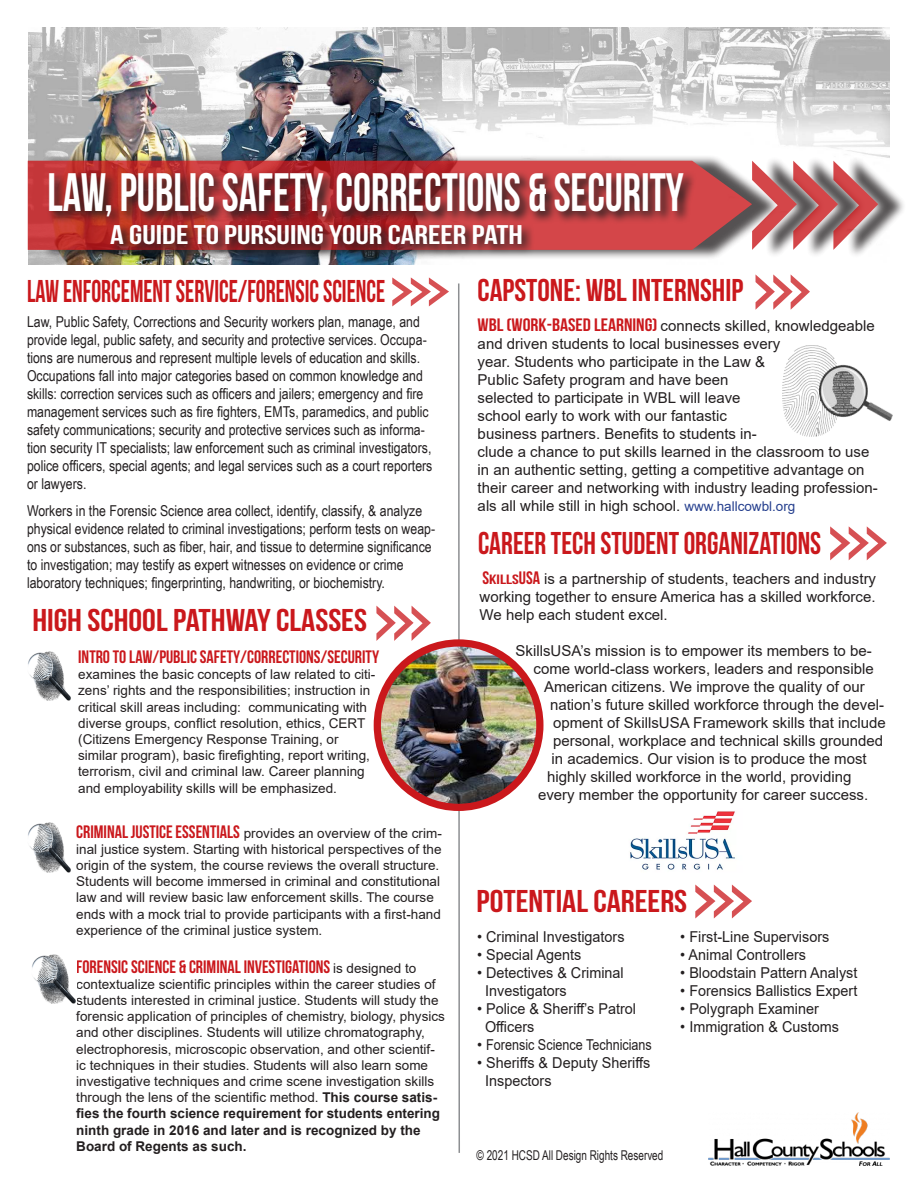
<style>
.page{position:relative;width:918px;height:1188px;background:#fff}
.page>*{position:absolute;margin:0;border:0;box-sizing:border-box;transform-origin:0 0}
.t1{font:54px "Bebas Neue";color:#fff;scale:.84 1}
.t2{font:31.5px "Bebas Neue";color:#ca181c;scale:1.1 1}
.t3{font:31.5px "Bebas Neue";color:#ca181c;scale:.79 1}
.t4{font:31.5px "Bebas Neue";color:#ca181c;scale:.93 1}
.t5{font:31.5px "Bebas Neue";color:#ca181c}
.t6{font:27px "Bebas Neue";color:#fff;scale:1.25 1}
.t7{font:18px "Bebas Neue";color:#ca181c}
.t8{font:15px/18px "Arial";color:#231f20}
.t9{font:15px/18px "Arial Narrow";color:#231f20}
.t10{font:15px/18px "Arial";color:#231f20;scale:.96 1}
.t11{font:13.5px/16.2px "Arial";color:#231f20}
.t12{font:13.5px "Arial Narrow";color:#231f20;scale:.9 1}
.s1{font-family:"Bebas Neue";font-size:18px;color:#ca181c}
.s2{font-family:"Arial";font-size:13.5px;color:#231f20}
.s3{font-weight:700}
.s4{font-size:13.5px;color:#253f8e}
.s5{font-family:"Bebas Neue";font-size:13.5px;color:#ca181c}
</style>
<div class="page">
<svg style="left:458px;top:283px;width:2px;height:870px"></svg>
<img style="left:377px;top:643px;width:163px;height:164px">
<div style="left:374px;top:639px;width:169px;height:172px;border:7px solid #ca181c;border-radius:50%"></div>
<svg style="left:376px;top:606px;width:55px;height:35px"></svg>
<svg style="left:392px;top:277px;width:57px;height:29px"></svg>
<svg style="left:695px;top:885px;width:57px;height:34px"></svg>
<svg style="left:756px;top:274px;width:54px;height:36px"></svg>
<svg style="left:830px;top:526px;width:57px;height:34px"></svg>
<img style="left:709px;top:1112px;width:181px;height:54px">
<img style="left:28px;top:27px;width:862px;height:238px">
<div style="left:41px;top:155px;width:740px;height:105px;background:#231f20;opacity:.97"></div>
<svg style="left:28px;top:161px;width:724px;height:89px;background:#be4d4f"></svg>
<svg style="left:47px;top:171px;width:650px;height:86px;background:#903436"></svg>
<div style="left:765px;top:156px;width:61px;height:103px;background:#231f20;opacity:.97"></div>
<div style="left:807px;top:156px;width:60px;height:103px;background:#231f20;opacity:.97"></div>
<div style="left:847px;top:156px;width:60px;height:103px;background:#231f20;opacity:.97"></div>
<svg style="left:752px;top:161px;width:126px;height:89px;background:#b88485"></svg>
<img style="left:630px;top:811px;width:106px;height:59px">
<img style="left:782px;top:346px;width:110px;height:90px">
<img style="left:28px;top:651px;width:43px;height:50px">
<img style="left:28px;top:823px;width:43px;height:50px">
<img style="left:32px;top:954px;width:44px;height:50px">
<p class="t1" style="left:48px;top:163px;width:759px">LAW, PUBLIC SAFETY, CORRECTIONS &amp; SECURITY</p>
<p class="t6" style="left:110px;top:220px;width:332px">A GUIDE TO PURSUING YOUR CAREER PATH</p>
<p class="t3" style="left:27px;top:274px;width:455px">LAW ENFORCEMENT SERVICE/FORENSIC SCIENCE</p>
<p class="t9" style="left:27px;top:312px;width:407px">Law, Public Safety, Corrections and Security workers plan, manage, and provide legal, public safety, and security and protective services. Occupa&shy;tions are numerous and represent multiple levels of education and skills.<br>Occupations fall into major categories based on common knowledge and skills: correction services such as officers and jailers; emergency and fire management services such as fire fighters, EMTs, paramedics, and public safety communications; security and protective services such as informa&shy;tion security IT specialists; law enforcement such as criminal investigators, police officers, special agents; and legal services such as a court reporters or lawyers.</p>
<p class="t9" style="left:27px;top:501px;width:410px">Workers in the Forensic Science area collect, identify, classify, &amp; analyze physical evidence related to criminal investigations; perform tests on weap&shy;ons or substances, such as fiber, hair, and tissue to determine significance to investigation; may testify as expert witnesses on evidence or crime laboratory techniques; fingerprinting, handwriting, or biochemistry.</p>
<p class="t2" style="left:32px;top:602px;width:306px">HIGH SCHOOL PATHWAY CLASSES</p>
<p class="t7" style="left:78px;top:647px;width:302px">INTRO TO LAW/PUBLIC SAFETY/CORRECTIONS/SECURITY</p>
<p class="t11" style="left:78px;top:666px;width:299px">examines the basic concepts of law related to citi&shy;zens’ rights and the responsibilities; instruction in critical skill areas including: communicating with diverse groups, conflict resolution, ethics, CERT (Citizens Emergency Response Training, or similar program), basic firefighting, report writing, terrorism, civil and criminal law. Career planning and employability skills will be emphasized.</p>
<p class="t11" style="left:76px;top:825px;width:367px"><span class="s1">CRIMINAL JUSTICE ESSENTIALS</span> provides an overview of the crim&shy;inal justice system. Starting with historical perspectives of the origin of the system, the course reviews the overall structure.<br>Students will become immersed in criminal and constitutional law and will review basic law enforcement skills. The course ends with a mock trial to provide participants with a first-hand experience of the criminal justice system.</p>
<p class="t7" style="left:76px;top:957px;width:342px">FORENSIC SCIENCE &amp; CRIMINAL INVESTIGATIONS <span class="s2">is designed to</span></p>
<p class="t11" style="left:76px;top:976px;width:370px">contextualize scientific principles within the career studies of students interested in criminal justice. Students will study the forensic application of principles of chemistry, biology, physics and other disciplines. Students will utilize chromatography, electrophoresis, microscopic observation, and other scientif&shy;ic techniques in their studies. Students will also learn some investigative techniques and crime scene investigation skills through the lens of the scientific method. <span class="s3">This course satis&shy;fies the fourth science requirement for students entering ninth grade in 2016 and later and is recognized by the Board of Regents as such.</span></p>
<p class="t5" style="left:478px;top:273px;width:267px">CAPSTONE: WBL INTERNSHIP</p>
<p class="t8" style="left:478px;top:316px;width:399px"><span class="s1">WBL (WORK-BASED LEARNING)</span> connects skilled, knowledgeable and driven students to local businesses every<br>year. Students who participate in the Law &amp;<br>Public Safety program and have been</p>
<p class="t8" style="left:478px;top:388px;width:264px">selected to participate in WBL will leave school early to work with our fantastic</p>
<p class="t8" style="left:478px;top:424px;width:402px">business partners. Benefits to students in-<br>clude a chance to put skills learned in the classroom to use in an authentic setting, getting a competitive advantage on their career and networking with industry leading profession&shy;als all while still in high school. <span class="s4">www.hallcowbl.org</span></p>
<p class="t4" style="left:478px;top:526px;width:371px">CAREER TECH STUDENT ORGANIZATIONS</p>
<p class="t8" style="left:480px;top:569px;width:398px;text-align:justify"><span class="s1">S</span><span class="s5">KILLS</span><span class="s1">USA</span> is a partnership of students, teachers and industry working together to ensure America has a skilled workforce.<br>We help each student excel.</p>
<p class="t8" style="left:516px;top:641px;width:358px">SkillsUSA’s mission is to empower its members to be-</p>
<p class="t8" style="left:534px;top:659px;width:342px">come world-class workers, leaders and responsible</p>
<p class="t8" style="left:544px;top:677px;width:322px">American citizens. We improve the quality of our</p>
<p class="t8" style="left:550px;top:695px;width:336px">nation’s future skilled workforce through the devel-</p>
<p class="t8" style="left:553px;top:713px;width:334px">opment of SkillsUSA Framework skills that include</p>
<p class="t8" style="left:553px;top:731px;width:332px">personal, workplace and technical skills grounded</p>
<p class="t8" style="left:552px;top:749px;width:317px">in academics. Our vision is to produce the most</p>
<p class="t8" style="left:547px;top:767px;width:306px">highly skilled workforce in the world, providing</p>
<p class="t8" style="left:538px;top:785px;width:332px">every member the opportunity for career success.</p>
<p class="t2" style="left:477px;top:884px;width:193px">POTENTIAL CAREERS</p>
<p class="t10" style="left:477px;top:928px;width:155px">• Criminal Investigators</p>
<p class="t10" style="left:477px;top:946px;width:110px">• Special Agents</p>
<p class="t10" style="left:485px;top:964px;width:146px;text-indent:-8px">• Detectives &amp; Criminal<br>Investigators</p>
<p class="t10" style="left:485px;top:1000px;width:159px;text-indent:-8px">• Police &amp; Sheriff’s Patrol<br>Officers</p>
<p class="t10" style="left:477px;top:1036px;width:184px">• Forensic Science Technicians</p>
<p class="t10" style="left:477px;top:1054px;width:182px">• Sheriffs &amp; Deputy Sheriffs</p>
<p class="t10" style="left:485px;top:1072px;width:71px">Inspectors</p>
<p class="t10" style="left:680px;top:928px;width:157px">• First-Line Supervisors</p>
<p class="t10" style="left:680px;top:946px;width:133px">• Animal Controllers</p>
<p class="t10" style="left:680px;top:964px;width:186px">• Bloodstain Pattern Analyst</p>
<p class="t10" style="left:680px;top:982px;width:186px">• Forensics Ballistics Expert</p>
<p class="t10" style="left:680px;top:1000px;width:146px">• Polygraph Examiner</p>
<p class="t10" style="left:680px;top:1018px;width:167px">• Immigration &amp; Customs</p>
<p class="t12" style="left:477px;top:1146px;width:209px">© 2021 HCSD All Design Rights Reserved</p>
</div>
